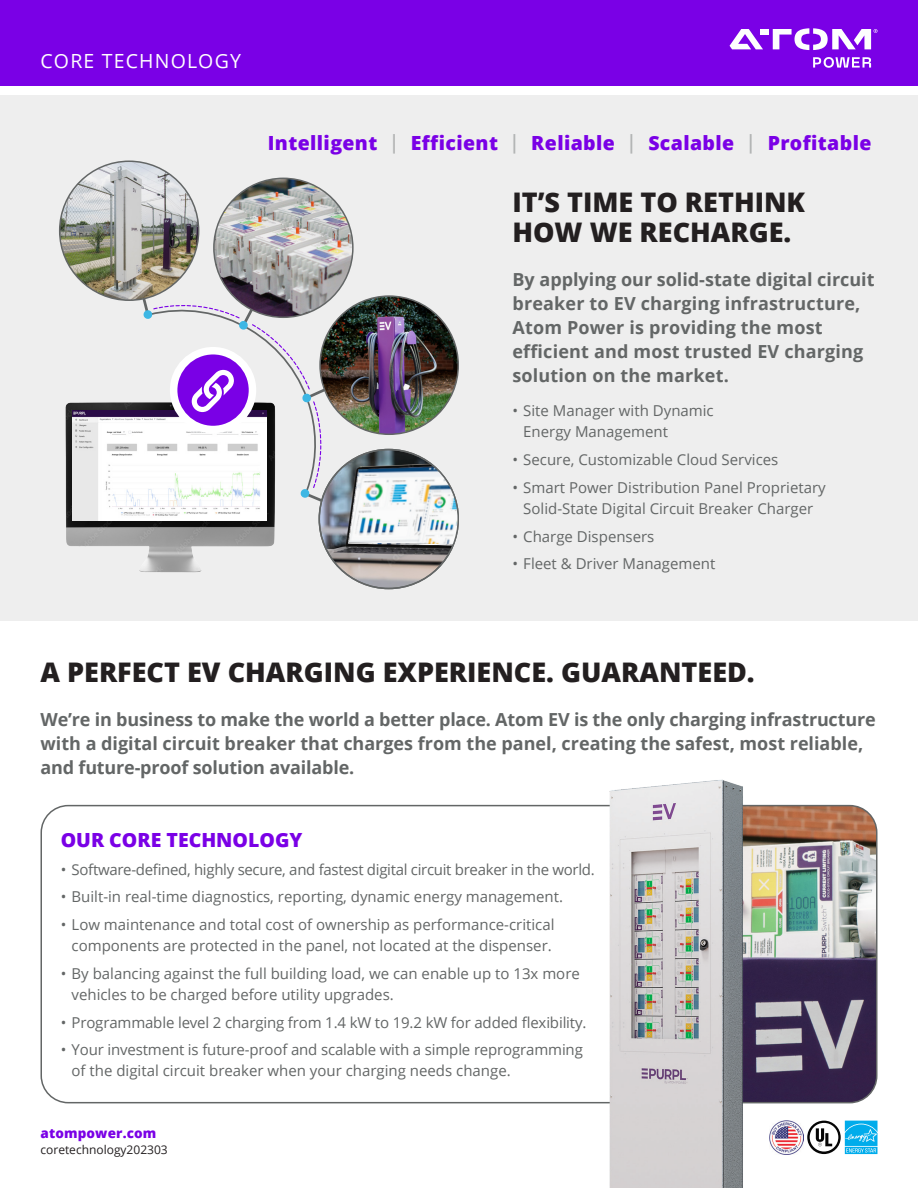
<style>
.page{position:relative;width:918px;height:1188px;background:#fff}
.page>*{position:absolute;margin:0;border:0;box-sizing:border-box;transform-origin:0 0}
.Headers{font:800 27px/30px "Open Sans";color:#231f20}
.Purple_Subhead{font:800 19.5px "Open Sans";letter-spacing:.02em;color:#7a00e6}
.Purple_Subhead-2{font:800 19.5px "Open Sans";color:#7a00e6}
.Headers-2{font:19.5px "Open Sans";letter-spacing:.06em;color:#fff}
.Subhead{font:700 18px/24px "Open Sans";color:#636666}
.t1{font:15px/21px "Open Sans";color:#636666}
.t2{font:15px "Open Sans";letter-spacing:-.02em;color:#636666}
.t3{font:800 13.5px "Open Sans";letter-spacing:.01em;color:#7a00e6}
.t4{font:12px "Open Sans";color:#231f20}
.s1{font-weight:600;color:#b1b3b3}
</style>
<div class="page">
<div style="left:0;top:95px;width:918px;height:526px;background:#eee"></div>
<img style="left:319px;top:450px;width:139px;height:139px;border-radius:69px">
<img style="left:349px;top:467px;width:109px;height:77px">
<img style="left:60px;top:161px;width:139px;height:139px;border-radius:69px">
<img style="left:214px;top:178px;width:139px;height:139px;border-radius:69px">
<img style="left:320px;top:296px;width:138px;height:138px;border-radius:69px">
<img style="left:65px;top:402px;width:210px;height:171px">
<img style="left:73px;top:411px;width:193px;height:110px">
<svg style="left:139px;top:289px;width:192px;height:217px"></svg>
<div style="left:0;top:0;width:918px;height:86px;background:#7a00e6"></div>
<div style="left:761px;top:29px;width:8px;height:6px;background:#fdfefe"></div>
<svg style="left:730px;top:29px;width:33px;height:20px"></svg>
<svg style="left:773px;top:28px;width:104px;height:22px"></svg>
<svg style="left:813px;top:57px;width:58px;height:11px"></svg>
<img style="left:780px;top:806px;width:97px;height:297px">
<img style="left:780px;top:1120px;width:23px;height:34px">
<svg style="left:807px;top:1121px;width:71px;height:33px"></svg>
<img style="left:562px;top:779px;width:218px;height:409px">
<p class="Headers-2" style="left:40px;top:47px;width:202px">CORE TECHNOLOGY</p>
<p class="Purple_Subhead" style="left:268px;top:129px;width:605px">Intelligent <span class="s1">|</span> Efficient <span class="s1">|</span> Reliable <span class="s1">|</span> Scalable <span class="s1">|</span> Profitable</p>
<p class="Headers" style="left:512px;top:185px;width:294px">IT’S TIME TO RETHINK<br>HOW WE RECHARGE.</p>
<p class="Subhead" style="left:512px;top:267px;width:364px">By applying our solid-state digital circuit breaker to EV charging infrastructure, Atom Power is providing the most efficient and most trusted EV charging solution on the market.</p>
<p class="t1" style="left:523px;top:400px;width:192px;text-indent:-11px">• Site Manager with Dynamic<br>Energy Management</p>
<p class="t1" style="left:512px;top:449px;width:267px">• Secure, Customizable Cloud Services</p>
<p class="t1" style="left:512px;top:477px;width:315px;text-align:center">• Smart Power Distribution Panel Proprietary<br>Solid-State Digital Circuit Breaker Charger</p>
<p class="t1" style="left:512px;top:525px;width:144px">• Charge Dispensers</p>
<p class="t1" style="left:512px;top:553px;width:204px">• Fleet &amp; Driver Management</p>
<p class="Headers" style="left:40px;top:656px;width:716px">A PERFECT EV CHARGING EXPERIENCE. GUARANTEED.</p>
<p class="Subhead" style="left:40px;top:707px;width:837px">We’re in business to make the world a better place. Atom EV is the only charging infrastructure with a digital circuit breaker that charges from the panel, creating the safest, most reliable, and future-proof solution available.</p>
<p class="Purple_Subhead-2" style="left:61px;top:825px;width:243px">OUR CORE TECHNOLOGY</p>
<p class="t2" style="left:61px;top:859px;width:536px">• Software-defined, highly secure, and fastest digital circuit breaker in the world.</p>
<p class="t1" style="left:61px;top:886px;width:504px">• Built-in real-time diagnostics, reporting, dynamic energy management.</p>
<p class="t1" style="left:61px;top:914px;width:495px;text-align:center">• Low maintenance and total cost of ownership as performance-critical components are protected in the panel, not located at the dispenser.</p>
<p class="t1" style="left:72px;top:963px;width:510px;text-indent:-11px">• By balancing against the full building load, we can enable up to 13x more vehicles to be charged before utility upgrades.</p>
<p class="t1" style="left:61px;top:1011px;width:527px">• Programmable level 2 charging from 1.4 kW to 19.2 kW for added flexibility.</p>
<p class="t1" style="left:72px;top:1039px;width:513px;text-indent:-11px">• Your investment is future-proof and scalable with a simple reprogramming of the digital circuit breaker when your charging needs change.</p>
<p class="t3" style="left:40px;top:1123px;width:117px">atompower.com</p>
<p class="t4" style="left:40px;top:1142px;width:129px">coretechnology202303</p>
</div>
